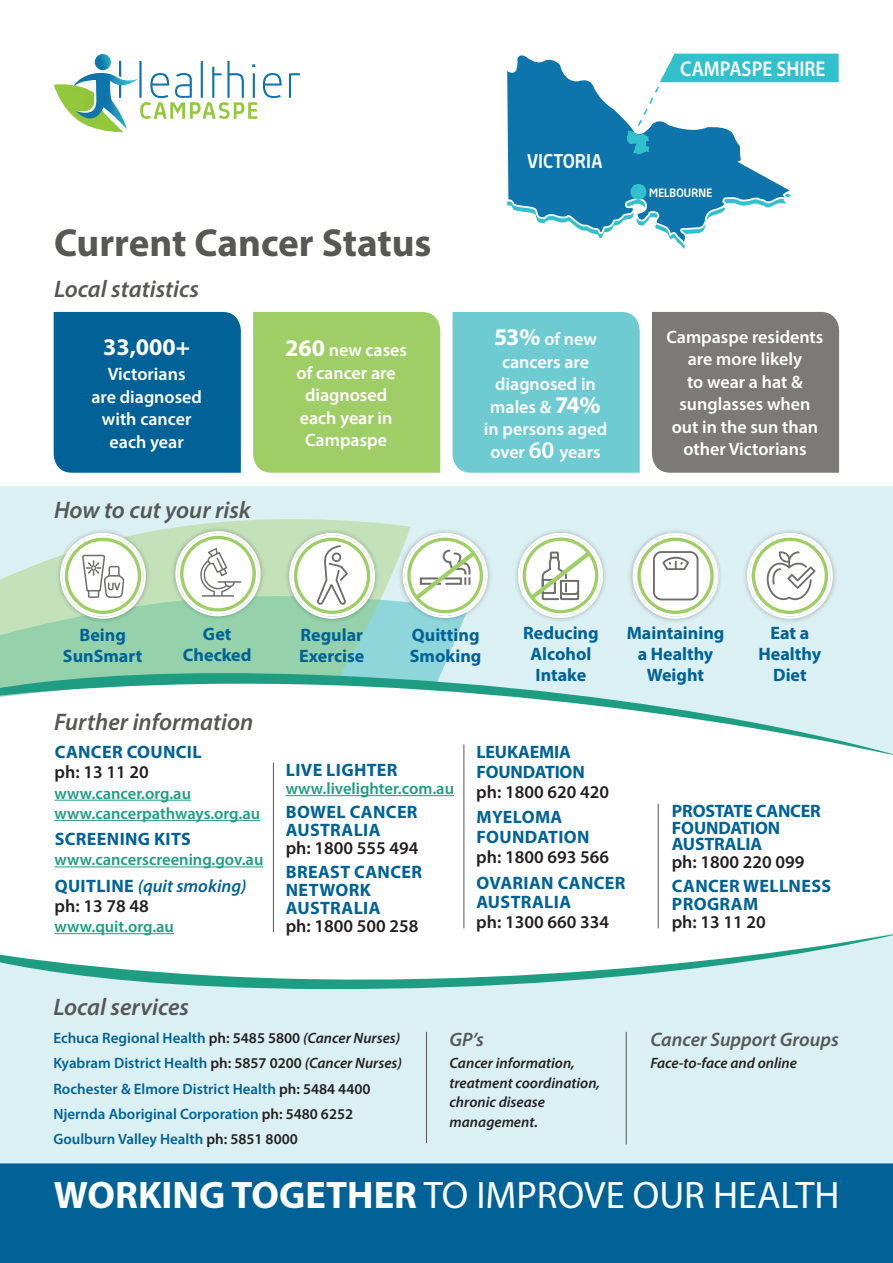
<style>
.page{position:relative;width:893px;height:1263px;background:#fff}
.page>*{position:absolute;margin:0;border:0;box-sizing:border-box;transform-origin:0 0}
.t1{font:700 39.15px "Myriad Pro";color:#575755}
.t2{font:38.4px "Myriad Pro";color:#fff}
.t3{font:italic 600 24px "Myriad Pro";color:#575755}
.t4{font:700 24px "Myriad Pro";color:#fff}
.t5{font:600 21.45px "Myriad Pro";color:#fff;scale:.9 1}
.t6{font:italic 600 19.5px "Myriad Pro";color:#575755}
.t7{font:500 18.6px "Absolut Pro";letter-spacing:.01em;color:#fff;scale:.95 1}
.t8{font:600 18px/22.5px "Myriad Pro";color:#fff;text-align:center}
.t9{font:700 18px/21px "Myriad Pro";color:#006296;text-align:center}
.t10{font:700 18px/18px "Myriad Pro";letter-spacing:.02em;color:#006296}
.t11{font:600 18px "Myriad Pro";color:#231f20}
.t12{font:italic 600 18px/20.2px "Myriad Pro";color:#006296}
.t13{font:600 16.5px/20.2px "Myriad Pro";color:#1e9d83}
.t14{font:600 15px/25.3px "Myriad Pro";color:#006296}
.t15{font:italic 600 15px/19.5px "Myriad Pro";color:#231f20}
.t16{font:500 11.25px "Absolut Pro";color:#fff}
.s1{font-weight:700;font-size:24px}
.s2{font-size:24px}
.s3{font-weight:700;font-style:normal}
.s4{font-style:normal;color:#231f20}
.s5{color:#231f20}
.s6{font-style:italic;color:#231f20}
.s7{font-weight:700}
</style>
<div class="page">
<div style="left:0;top:994px;width:893px;height:169px;background:#dbf0f2"></div>
<svg style="left:0;top:932px;width:893px;height:62px"></svg>
<svg style="left:95px;top:54px;width:16px;height:16px"></svg>
<svg style="left:54px;top:61px;width:246px;height:71px"></svg>
<div style="left:54px;top:312px;width:187px;height:161px;background:#006296"></div>
<div style="left:253px;top:312px;width:187px;height:161px;background:#9fce66"></div>
<div style="left:452px;top:312px;width:188px;height:161px;background:#6fcbd2"></div>
<div style="left:652px;top:312px;width:187px;height:161px;background:#7c7a79"></div>
<div style="left:0;top:1163px;width:893px;height:100px;background:#006296"></div>
<div style="left:0;top:486px;width:893px;height:178px;background:#dbf0f2"></div>
<svg style="left:411px;top:623px;width:57px;height:41px;background:#a1dce0"></svg>
<svg style="left:0;top:518px;width:411px;height:146px;background:#abdbbe"></svg>
<svg style="left:0;top:664px;width:893px;height:94px"></svg>
<hr style="left:55px;top:800px;width:136px;height:1px;background:#1e9d83">
<hr style="left:55px;top:820px;width:205px;height:1px;background:#1e9d83">
<hr style="left:55px;top:866px;width:208px;height:1px;background:#1e9d83">
<hr style="left:55px;top:933px;width:119px;height:1px;background:#1e9d83">
<hr style="left:286px;top:795px;width:168px;height:1px;background:#1e9d83">
<hr style="left:273px;top:762px;width:1px;height:170px;background:#575755">
<hr style="left:658px;top:804px;width:1px;height:124px;background:#575755">
<hr style="left:463px;top:744px;width:1px;height:184px;background:#575755">
<div style="left:170px;top:526px;width:95px;height:95px;background:#231f20;opacity:.3"></div>
<svg style="left:175px;top:531px;width:86px;height:85px"></svg>
<div style="left:55px;top:528px;width:96px;height:96px;background:#231f20;opacity:.3"></div>
<svg style="left:60px;top:533px;width:86px;height:86px"></svg>
<svg style="left:505px;top:55px;width:287px;height:191px;fill:#0d75ac"></svg>
<div style="left:630px;top:184px;width:16px;height:16px;background:#33c0cd;border-radius:50%"></div>
<svg style="left:627px;top:53px;width:212px;height:101px"></svg>
<div style="left:398px;top:528px;width:95px;height:95px;background:#231f20;opacity:.3"></div>
<svg style="left:403px;top:533px;width:85px;height:85px"></svg>
<div style="left:513px;top:528px;width:95px;height:95px;background:#231f20;opacity:.3"></div>
<svg style="left:518px;top:533px;width:85px;height:85px"></svg>
<div style="left:284px;top:528px;width:96px;height:96px;background:#231f20;opacity:.3"></div>
<svg style="left:289px;top:516px;width:86px;height:103px"></svg>
<hr style="left:426px;top:1032px;width:1px;height:111px;background:#575755">
<hr style="left:626px;top:1032px;width:1px;height:112px;background:#575755">
<div style="left:742px;top:528px;width:96px;height:96px;background:#231f20;opacity:.3"></div>
<svg style="left:747px;top:533px;width:86px;height:86px"></svg>
<div style="left:628px;top:528px;width:96px;height:96px;background:#231f20;opacity:.3"></div>
<svg style="left:633px;top:533px;width:85px;height:86px"></svg>
<h1 class="t1" style="left:54px;top:217px;width:379px">Current Cancer Status</h1>
<h3 class="t3" style="left:54px;top:273px;width:147px">Local statistics</h3>
<p class="t7" style="left:528px;top:154px;width:81px">VICTORIA</p>
<p class="t5" style="left:680px;top:55px;width:163px">CAMPASPE SHIRE</p>
<p class="t16" style="left:650px;top:188px;width:65px">MELBOURNE</p>
<h3 class="t4" style="left:103px;top:331px;width:89px">33,000+</h3>
<p class="t8" style="left:91px;top:363px;width:112px">Victorians<br>are diagnosed with cancer each year</p>
<h3 class="t3" style="left:54px;top:494px;width:198px">How to cut your risk</h3>
<p class="t8" style="left:285px;top:339px;width:123px"><span class="s1">260</span> new cases of cancer are diagnosed each year in<br>Campaspe</p>
<p class="t8" style="left:484px;top:327px;width:125px"><span class="s1">53%</span> of new cancers are diagnosed in males &amp; <span class="s1">74% </span>in persons aged over <span class="s2">60</span> years</p>
<p class="t8" style="left:666px;top:325px;width:158px">Campaspe residents are more likely<br>to wear a hat &amp; sunglasses when out in the sun than other Victorians</p>
<p class="t9" style="left:63px;top:624px;width:81px">Being<br>SunSmart</p>
<p class="t9" style="left:183px;top:622px;width:70px">Get<br>Checked</p>
<p class="t9" style="left:299px;top:624px;width:67px;text-align:left">Regular<br>Exercise</p>
<p class="t9" style="left:410px;top:624px;width:73px;text-align:left">Quitting<br>Smoking</p>
<p class="t9" style="left:523px;top:622px;width:77px">Reducing<br>Alcohol<br>Intake</p>
<p class="t9" style="left:627px;top:622px;width:99px">Maintaining a Healthy<br>Weight</p>
<p class="t9" style="left:759px;top:622px;width:64px">Eat a<br>Healthy<br>Diet</p>
<h3 class="t3" style="left:54px;top:706px;width:201px">Further information</h3>
<p class="t10" style="left:55px;top:742px;width:148px">CANCER COUNCIL</p>
<p class="t11" style="left:55px;top:761px;width:96px">ph: 13 11 20</p>
<p class="t13" style="left:55px;top:782px;width:207px">www.cancer.org.au www.cancerpathways.org.au</p>
<p class="t10" style="left:55px;top:829px;width:138px">SCREENING KITS</p>
<p class="t13" style="left:55px;top:849px;width:210px">www.cancerscreening.gov.au</p>
<p class="t12" style="left:55px;top:875px;width:194px"><span class="s3">QUITLINE</span> (quit smoking) <span class="s4">ph: 13 78 48</span></p>
<p class="t13" style="left:55px;top:916px;width:121px">www.quit.org.au</p>
<p class="t10" style="left:286px;top:760px;width:113px">LIVE LIGHTER</p>
<p class="t13" style="left:286px;top:778px;width:170px">www.livelighter.com.au</p>
<p class="t10" style="left:286px;top:802px;width:133px">BOWEL CANCER<br>AUSTRALIA</p>
<p class="t11" style="left:286px;top:836px;width:134px">ph: 1800 555 494</p>
<p class="t10" style="left:286px;top:862px;width:138px">BREAST CANCER<br>NETWORK<br>AUSTRALIA</p>
<p class="t11" style="left:286px;top:914px;width:134px">ph: 1800 500 258</p>
<p class="t9" style="left:476px;top:741px;width:110px;line-height:19.8px;text-align:left">LEUKAEMIA<br>FOUNDATION</p>
<p class="t11" style="left:476px;top:780px;width:134px">ph: 1800 620 420</p>
<p class="t10" style="left:476px;top:807px;width:115px;line-height:19.8px">MYELOMA<br>FOUNDATION</p>
<p class="t11" style="left:476px;top:845px;width:134px">ph: 1800 693 566</p>
<p class="t10" style="left:476px;top:872px;width:151px;line-height:19.8px">OVARIAN CANCER<br>AUSTRALIA</p>
<p class="t11" style="left:476px;top:911px;width:134px">ph: 1300 660 334</p>
<p class="t9" style="left:672px;top:802px;width:150px;line-height:16.5px;text-align:left">PROSTATE CANCER<br>FOUNDATION<br>AUSTRALIA</p>
<p class="t11" style="left:672px;top:851px;width:134px">ph: 1800 220 099</p>
<p class="t10" style="left:672px;top:876px;width:161px">CANCER WELLNESS<br>PROGRAM</p>
<p class="t11" style="left:672px;top:911px;width:96px">ph: 13 11 20</p>
<h3 class="t3" style="left:53px;top:992px;width:137px">Local services</h3>
<p class="t14" style="left:53px;top:1025px;width:350px">Echuca Regional Health <span class="s5">ph: 5485 5800</span> <span class="s6">(Cancer Nurses)<br></span>Kyabram District Health <span class="s5">ph: 5857 0200</span> <span class="s6">(Cancer Nurses)<br></span>Rochester &amp; Elmore District Health <span class="s5">ph: 5484 4400<br></span>Njernda Aboriginal Corporation <span class="s5">ph: 5480 6252<br></span>Goulburn Valley Health <span class="s5">ph: 5851 8000</span></p>
<p class="t6" style="left:449px;top:1027px;width:36px">GP’s</p>
<p class="t15" style="left:449px;top:1053px;width:152px">Cancer information, treatment coordination, chronic disease management.</p>
<p class="t6" style="left:650px;top:1027px;width:190px">Cancer Support Groups</p>
<p class="t15" style="left:650px;top:1053px;width:148px">Face-to-face and online</p>
<h2 class="t2" style="left:54px;top:1172px;width:787px"><span class="s7">WORKING TOGETHER</span> TO IMPROVE OUR HEALTH</h2>
</div>
